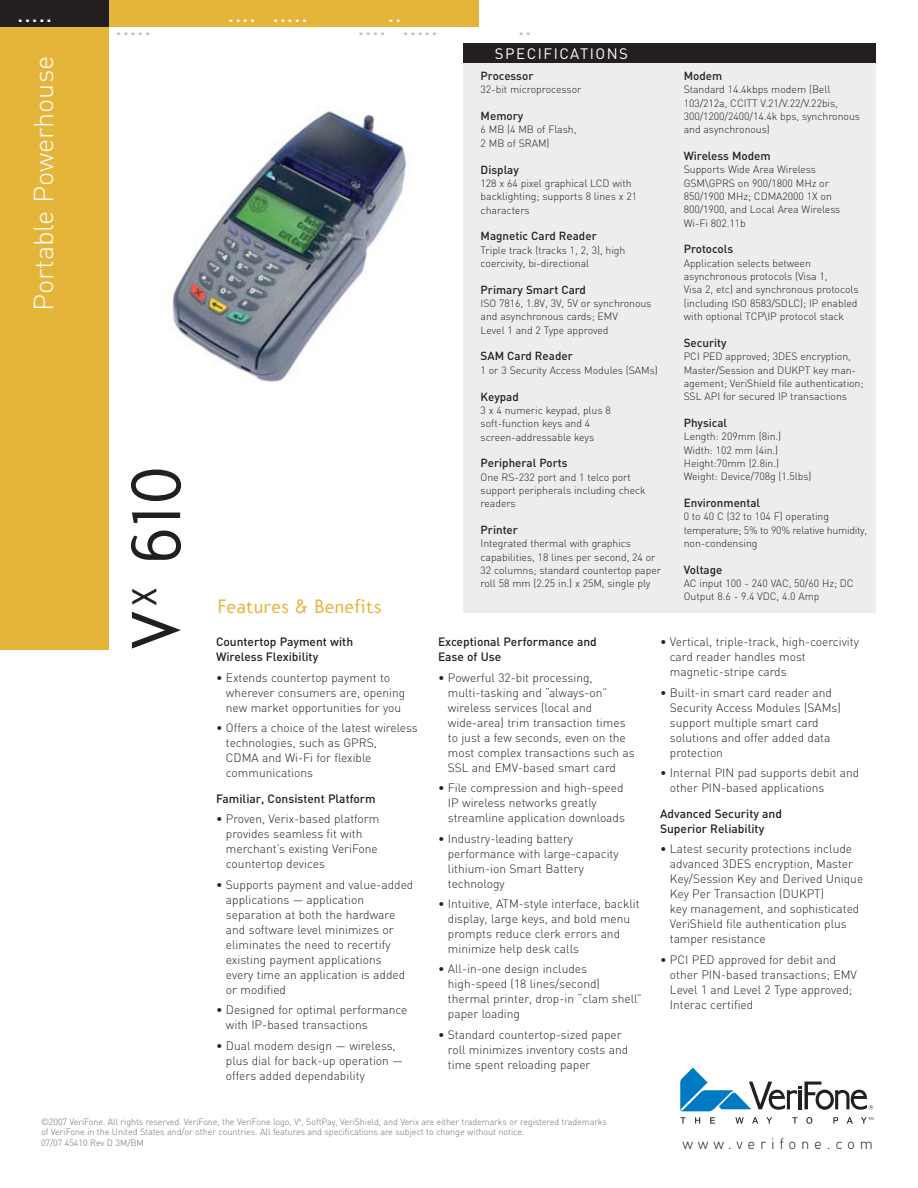
<style>
.page{position:relative;width:918px;height:1188px;background:#fff}
.page>*{position:absolute;margin:0;border:0;box-sizing:border-box;transform-origin:0 0}
.t1{font:75px "Mercury";color:#231f20}
.t2{font:27px "DIN Light Alternate";color:#fff}
.t3{font:25.95px "Helvetica";color:#bcbdc0}
.t4{font:25.95px "Helvetica";color:#fff}
.t5{font:21px "Mercury";color:#e5b53a}
.t6{font:300 15px "DIN";letter-spacing:.315em;color:#231f20}
.t7{font:15px "DIN";letter-spacing:.1em;color:#fff}
.t8{font:300 12px/15px "DIN";color:#231f20}
.t9{font:500 12px/15px "DIN";color:#231f20}
.t10{font:500 11.7px "DIN";color:#231f20}
.t11{font:300 10.5px/13.4px "DIN";letter-spacing:-.005em;color:#231f20}
.t12{font:300 10.5px/13.4px "DIN";letter-spacing:-.025em;color:#231f20}
.t13{font:300 9px/10.5px "DIN";letter-spacing:-.01em;color:#6d6f71}
</style>
<div class="page">
<div style="left:463px;top:63px;width:413px;height:550px;background:#ededee"></div>
<div style="left:109px;top:0;width:370px;height:26px;background:#e5b53a"></div>
<div style="left:0;top:0;width:109px;height:650px;background:#e5b53a"></div>
<div style="left:0;top:0;width:109px;height:26px;background:#231f20"></div>
<svg style="left:681px;top:1117px;width:5px;height:7px"></svg>
<svg style="left:695px;top:1117px;width:5px;height:7px"></svg>
<svg style="left:710px;top:1117px;width:5px;height:7px"></svg>
<svg style="left:735px;top:1117px;width:9px;height:7px"></svg>
<svg style="left:752px;top:1117px;width:6px;height:7px"></svg>
<svg style="left:766px;top:1117px;width:6px;height:7px"></svg>
<svg style="left:792px;top:1117px;width:5px;height:7px"></svg>
<svg style="left:806px;top:1117px;width:6px;height:7px"></svg>
<svg style="left:833px;top:1117px;width:5px;height:7px"></svg>
<svg style="left:847px;top:1117px;width:6px;height:7px"></svg>
<svg style="left:861px;top:1117px;width:12px;height:7px"></svg>
<svg style="left:680px;top:1068px;width:193px;height:43px"></svg>
<div style="left:463px;top:43px;width:413px;height:19px;background:#231f20"></div>
<img style="left:172px;top:106px;width:235px;height:276px">
<h3 class="t4" style="left:17px;top:-7px;width:38px">.....</h3>
<h3 class="t4" style="left:227px;top:-7px;width:82px">.... .....</h3>
<h3 class="t4" style="left:388px;top:-7px;width:16px">..</h3>
<h2 class="t2" style="left:27px;top:311px;width:256px;rotate:-90deg">Portable Powerhouse</h2>
<h3 class="t3" style="left:115px;top:6px;width:38px">.....</h3>
<h3 class="t3" style="left:358px;top:6px;width:82px">.... .....</h3>
<h3 class="t3" style="left:518px;top:6px;width:16px">..</h3>
<h1 class="t1" style="left:115px;top:650px;width:186px;rotate:-90deg">V<sup>x</sup> 610</h1>
<h3 class="t5" style="left:218px;top:594px;width:165px">Features &amp; Benefits</h3>
<p class="t9" style="left:216px;top:634px;width:139px">Countertop Payment with<br>Wireless Flexibility</p>
<p class="t8" style="left:226px;top:670px;width:181px;text-indent:-10px">• Extends countertop payment to wherever consumers are, opening new market opportunities for you</p>
<p class="t8" style="left:226px;top:720px;width:193px;text-indent:-10px">• Offers a choice of the latest wireless technologies, such as GPRS,<br>CDMA and Wi-Fi for flexible communications</p>
<p class="t9" style="left:216px;top:791px;width:161px">Familiar, Consistent Platform</p>
<p class="t8" style="left:226px;top:812px;width:155px;text-indent:-10px">• Proven, Verix-based platform provides seamless fit with merchant’s existing VeriFone countertop devices</p>
<p class="t8" style="left:226px;top:877px;width:189px;text-indent:-10px">• Supports payment and value-added applications — application separation at both the hardware and software level minimizes or eliminates the need to recertify existing payment applications<br>every time an application is added or modified</p>
<p class="t8" style="left:226px;top:1002px;width:183px;text-indent:-10px">• Designed for optimal performance with IP-based transactions</p>
<p class="t8" style="left:226px;top:1038px;width:178px;text-indent:-10px">• Dual modem design — wireless, plus dial for back-up operation — offers added dependability</p>
<p class="t7" style="left:495px;top:44px;width:135px">SPECIFICATIONS</p>
<p class="t10" style="left:481px;top:68px;width:54px">Processor</p>
<p class="t11" style="left:481px;top:83px;width:102px">32-bit microprocessor</p>
<p class="t10" style="left:481px;top:108px;width:44px">Memory</p>
<p class="t11" style="left:481px;top:123px;width:97px">6 MB (4 MB of Flash,<br>2 MB of SRAM)</p>
<p class="t10" style="left:481px;top:162px;width:40px">Display</p>
<p class="t11" style="left:481px;top:176px;width:158px">128 x 64 pixel graphical LCD with backlighting; supports 8 lines x 21 characters</p>
<p class="t10" style="left:481px;top:229px;width:118px">Magnetic Card Reader</p>
<p class="t11" style="left:481px;top:243px;width:146px">Triple track (tracks 1, 2, 3), high coercivity, bi-directional</p>
<p class="t10" style="left:481px;top:282px;width:107px">Primary Smart Card</p>
<p class="t11" style="left:481px;top:297px;width:172px">ISO 7816, 1.8V, 3V, 5V or synchronous and asynchronous cards; EMV<br>Level 1 and 2 Type approved</p>
<p class="t10" style="left:481px;top:349px;width:94px">SAM Card Reader</p>
<p class="t11" style="left:481px;top:363px;width:179px">1 or 3 Security Access Modules (SAMs)</p>
<p class="t10" style="left:481px;top:389px;width:40px">Keypad</p>
<p class="t11" style="left:481px;top:403px;width:132px">3 x 4 numeric keypad, plus 8 soft-function keys and 4 screen-addressable keys</p>
<p class="t10" style="left:481px;top:456px;width:89px">Peripheral Ports</p>
<p class="t11" style="left:481px;top:470px;width:167px">One RS-232 port and 1 telco port support peripherals including check readers</p>
<p class="t10" style="left:481px;top:522px;width:39px">Printer</p>
<p class="t11" style="left:481px;top:537px;width:182px">Integrated thermal with graphics capabilities, 18 lines per second, 24 or 32 columns; standard countertop paper roll 58 mm (2.25 in.) x 25M, single ply</p>
<p class="t10" style="left:684px;top:68px;width:40px">Modem</p>
<p class="t11" style="left:684px;top:83px;width:178px">Standard 14.4kbps modem (Bell<br>103/212a, CCITT V.21/V.22/V.22bis,<br>300/1200/2400/14.4k bps, synchronous and asynchronous)</p>
<p class="t10" style="left:684px;top:148px;width:88px">Wireless Modem</p>
<p class="t11" style="left:684px;top:163px;width:158px">Supports Wide Area Wireless<br>GSM\GPRS on 900/1800 MHz or<br>850/1900 MHz; CDMA2000 1X on<br>800/1900, and Local Area Wireless<br>Wi-Fi 802.11b</p>
<p class="t10" style="left:684px;top:242px;width:51px">Protocols</p>
<p class="t11" style="left:684px;top:256px;width:176px">Application selects between asynchronous protocols (Visa 1,<br>Visa 2, etc) and synchronous protocols (including ISO 8583/SDLC); IP enabled with optional TCP\IP protocol stack</p>
<p class="t10" style="left:684px;top:335px;width:44px">Security</p>
<p class="t11" style="left:684px;top:350px;width:181px">PCI PED approved; 3DES encryption, Master/Session and DUKPT key man&shy;agement; VeriShield file authentication; SSL API for secured IP transactions</p>
<p class="t10" style="left:684px;top:415px;width:45px">Physical</p>
<p class="t11" style="left:684px;top:430px;width:129px">Length: 209mm (8in.)<br>Width: 102 mm (4in.)<br>Height:70mm (2.8in.)<br>Weight: Device/708g (1.5lbs)</p>
<p class="t10" style="left:684px;top:495px;width:78px">Environmental</p>
<p class="t12" style="left:684px;top:510px;width:185px">0 to 40 C (32 to 104 F) operating temperature; 5% to 90% relative humidity, non-condensing</p>
<p class="t10" style="left:684px;top:562px;width:40px">Voltage</p>
<p class="t11" style="left:684px;top:577px;width:172px">AC input 100 - 240 VAC, 50/60 Hz; DC<br>Output 8.6 - 9.4 VDC, 4.0 Amp</p>
<p class="t9" style="left:438px;top:634px;width:160px">Exceptional Performance and<br>Ease of Use</p>
<p class="t8" style="left:448px;top:670px;width:188px;text-indent:-10px">• Powerful 32-bit processing, multi-tasking and “always-on” wireless services (local and wide-area) trim transaction times to just a few seconds, even on the most complex transactions such as<br>SSL and EMV-based smart card</p>
<p class="t8" style="left:448px;top:780px;width:179px;text-indent:-10px">• File compression and high-speed<br>IP wireless networks greatly streamline application downloads</p>
<p class="t8" style="left:448px;top:831px;width:172px;text-indent:-10px">• Industry-leading battery performance with large-capacity lithium-ion Smart Battery technology</p>
<p class="t8" style="left:448px;top:896px;width:193px;text-indent:-10px">• Intuitive, ATM-style interface, backlit display, large keys, and bold menu prompts reduce clerk errors and minimize help desk calls</p>
<p class="t8" style="left:448px;top:962px;width:196px;text-indent:-10px">• All-in-one design includes high-speed (18 lines/second) thermal printer, drop-in “clam shell” paper loading</p>
<p class="t8" style="left:448px;top:1027px;width:182px;text-indent:-10px">• Standard countertop-sized paper roll minimizes inventory costs and time spent reloading paper</p>
<p class="t8" style="left:670px;top:634px;width:191px;text-indent:-10px">• Vertical, triple-track, high-coercivity card reader handles most magnetic-stripe cards</p>
<p class="t8" style="left:670px;top:685px;width:173px;text-indent:-10px">• Built-in smart card reader and<br>Security Access Modules (SAMs) support multiple smart card solutions and offer added data protection</p>
<p class="t8" style="left:670px;top:765px;width:191px;text-indent:-10px">• Internal PIN pad supports debit and other PIN-based applications</p>
<p class="t9" style="left:660px;top:806px;width:124px">Advanced Security and<br>Superior Reliability</p>
<p class="t8" style="left:670px;top:841px;width:195px;text-indent:-10px">• Latest security protections include advanced 3DES encryption, Master<br>Key/Session Key and Derived Unique<br>Key Per Transaction (DUKPT)<br>key management, and sophisticated<br>VeriShield file authentication plus tamper resistance</p>
<p class="t8" style="left:670px;top:952px;width:188px;text-indent:-10px">• PCI PED approved for debit and other PIN-based transactions; EMV<br>Level 1 and Level 2 Type approved;<br>Interac certified</p>
<p class="t13" style="left:41px;top:1116px;width:568px">©2007 VeriFone. All rights reserved. VeriFone, the VeriFone logo, V<sup>x</sup>, SoftPay, VeriShield, and Verix are either trademarks or registered trademarks of VeriFone in the United States and/or other countries. All features and specifications are subject to change without notice.<br>07/07 45410 Rev D 3M/BM</p>
<p class="t6" style="left:683px;top:1134px;width:192px">www.verifone.com</p>
</div>
